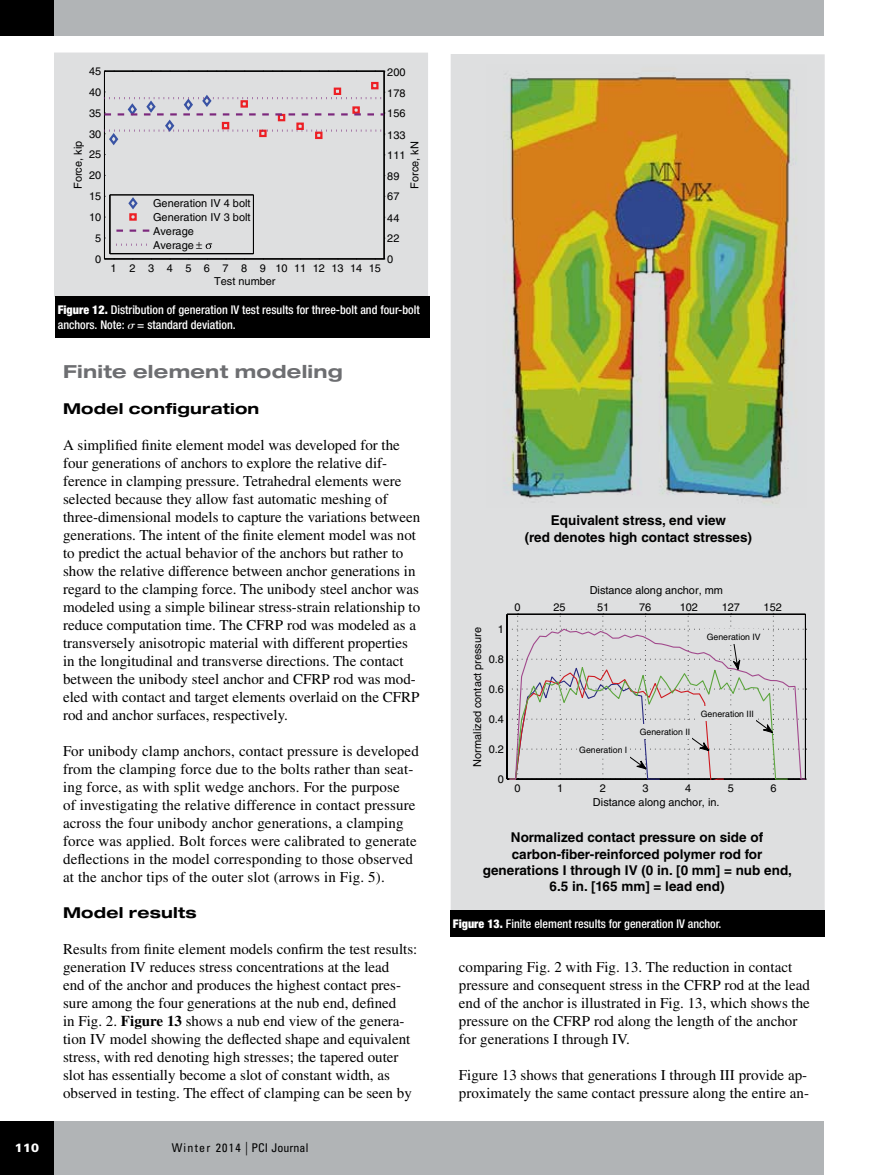
<style>
.page{position:relative;width:878px;height:1175px;background:#fff}
.page>*{position:absolute;margin:0;border:0;box-sizing:border-box;transform-origin:0 0}
.t1{font:700 expanded 18px "Helvetica Neue LT Std";letter-spacing:.015em;color:#6d6e71;scale:1.06 1}
.t2{font:15px/18px "Times LT Std";color:#000}
.t3{font:700 expanded 15px "Helvetica Neue LT Std";letter-spacing:.015em;color:#000;scale:1.06 1}
.t4{font:700 13.5px/16.2px "Helvetica LT Std";color:#000;text-align:center}
.t5{font:500 condensed 12px/14.4px "Helvetica Neue LT Std";color:#fff}
.t6{font:condensed 12px "Univers LT Std";letter-spacing:.05em;color:#000}
.t7{font:900 12px "Univers LT Std";color:#fff}
.t8{font:10.95px/13.8px "Helvetica";color:#000}
.t9{font:10.95px "Helvetica LT Std";color:#000}
.t10{font:8.7px "Helvetica LT Std";color:#000}
.s1{font-weight:900}
.s2{font-weight:700}
.s3{font-weight:300;font-size:13.5px}
</style>
<div class="page">
<div style="left:0;top:0;width:824px;height:36px;background:#b1b4b6"></div>
<div style="left:0;top:1120px;width:824px;height:54px;background:#b1b4b6"></div>
<div style="left:0;top:1121px;width:53px;height:53px;background:#000"></div>
<div style="left:0;top:0;width:54px;height:36px;background:#000"></div>
<div style="left:450px;top:54px;width:374px;height:856px;background:#dedfe0"></div>
<div style="left:450px;top:910px;width:374px;height:26px;background:#000"></div>
<img style="left:504px;top:74px;width:293px;height:430px">
<hr style="left:506px;top:614px;width:1px;height:165px;background:#000">
<svg style="left:507px;top:614px;width:299px;height:166px"></svg>
<div style="left:577px;top:743px;width:52px;height:14px;background:#dedfe0"></div>
<div style="left:54px;top:52px;width:374px;height:245px;background:#dedfe0"></div>
<div style="left:104px;top:71px;width:280px;height:188px;border:1px solid #fff"></div>
<hr style="left:104px;top:259px;width:280px;height:1px;background:#000">
<hr style="left:104px;top:71px;width:1px;height:188px;background:#000">
<div style="left:334px;top:88px;width:7px;height:7px;border:2px solid #ed1f24"></div>
<div style="left:371px;top:82px;width:7px;height:7px;border:2px solid #ed1f24"></div>
<div style="left:110px;top:195px;width:144px;height:59px;border:1px solid #fff"></div>
<hr style="left:110px;top:195px;width:143px;height:1px;background:#000">
<hr style="left:110px;top:253px;width:143px;height:1px;background:#000">
<hr style="left:253px;top:195px;width:1px;height:59px;background:#000">
<hr style="left:110px;top:195px;width:1px;height:59px;background:#000">
<svg style="left:127px;top:195px;width:12px;height:15px"></svg>
<div style="left:129px;top:213px;width:8px;height:8px;border:2px solid #ed1f24"></div>
<svg style="left:116px;top:229px;width:33px;height:3px"></svg>
<svg style="left:116px;top:244px;width:31px;height:2px"></svg>
<hr style="left:104px;top:71px;width:280px;height:1px;background:#000">
<hr style="left:384px;top:71px;width:1px;height:188px;background:#000">
<svg style="left:104px;top:92px;width:281px;height:54px"></svg>
<div style="left:56px;top:297px;width:373px;height:41px;background:#000"></div>
<svg style="left:205px;top:243px;width:7px;height:6px"></svg>
<p class="t8" style="left:89px;top:64px;width:14px">45</p>
<p class="t8" style="left:387px;top:65px;width:20px">200</p>
<p class="t8" style="left:89px;top:85px;width:14px">40</p>
<p class="t8" style="left:387px;top:86px;width:20px">178</p>
<p class="t8" style="left:89px;top:106px;width:14px">35</p>
<p class="t8" style="left:387px;top:106px;width:20px">156</p>
<p class="t8" style="left:89px;top:127px;width:14px">30</p>
<p class="t8" style="left:387px;top:128px;width:20px">133</p>
<p class="t8" style="left:71px;top:189px;width:50px;rotate:-90deg">Force, kip</p>
<p class="t8" style="left:89px;top:148px;width:14px">25</p>
<p class="t8" style="left:89px;top:169px;width:14px">20</p>
<p class="t8" style="left:407px;top:189px;width:49px;rotate:-90deg">Force, kN</p>
<p class="t8" style="left:387px;top:148px;width:20px">111</p>
<p class="t8" style="left:387px;top:169px;width:14px">89</p>
<p class="t8" style="left:89px;top:189px;width:14px">15</p>
<p class="t8" style="left:89px;top:210px;width:14px">10</p>
<p class="t8" style="left:95px;top:231px;width:8px">5</p>
<p class="t8" style="left:153px;top:197px;width:99px">Generation IV 4 bolt<br>Generation IV 3 bolt<br>Average<br>Average</p>
<p class="t8" style="left:387px;top:189px;width:14px">67</p>
<p class="t8" style="left:387px;top:211px;width:14px">44</p>
<p class="t8" style="left:387px;top:231px;width:14px">22</p>
<p class="t8" style="left:95px;top:252px;width:8px">0</p>
<p class="t8" style="left:387px;top:252px;width:8px">0</p>
<p class="t8" style="left:111px;top:261px;width:272px">1 2 3 4 5 6 7 8 9 101112131415</p>
<p class="t8" style="left:214px;top:274px;width:63px">Test number</p>
<p class="t5" style="left:58px;top:303px;width:363px"><span class="s1">Figure 12.</span> Distribution of generation IV test results for three-bolt and four-bolt anchors. Note: = standard deviation.</p>
<p class="t1" style="left:63px;top:360px;width:265px">Finite element modeling</p>
<p class="t3" style="left:63px;top:399px;width:187px">Model configuration</p>
<p class="t2" style="left:63px;top:436px;width:359px">A simplified finite element model was developed for the four generations of anchors to explore the relative dif&shy;ference in clamping pressure. Tetrahedral elements were selected because they allow fast automatic meshing of three-dimensional models to capture the variations between generations. The intent of the finite element model was not to predict the actual behavior of the anchors but rather to show the relative difference between anchor generations in regard to the clamping force. The unibody steel anchor was modeled using a simple bilinear stress-strain relationship to reduce computation time. The CFRP rod was modeled as a transversely anisotropic material with different properties in the longitudinal and transverse directions. The contact between the unibody steel anchor and CFRP rod was mod&shy;eled with contact and target elements overlaid on the CFRP rod and anchor surfaces, respectively.</p>
<p class="t2" style="left:63px;top:742px;width:357px">For unibody clamp anchors, contact pressure is developed from the clamping force due to the bolts rather than seat&shy;ing force, as with split wedge anchors. For the purpose<br>of investigating the relative difference in contact pressure across the four unibody anchor generations, a clamping force was applied. Bolt forces were calibrated to generate deflections in the model corresponding to those observed at the anchor tips of the outer slot (arrows in Fig. 5).</p>
<p class="t3" style="left:63px;top:903px;width:128px">Model results</p>
<p class="t2" style="left:63px;top:940px;width:356px">Results from finite element models confirm the test results: generation IV reduces stress concentrations at the lead<br>end of the anchor and produces the highest contact pres&shy;sure among the four generations at the nub end, defined<br>in Fig. 2. <span class="s2">Figure 13</span> shows a nub end view of the genera&shy;tion IV model showing the deflected shape and equivalent stress, with red denoting high stresses; the tapered outer slot has essentially become a slot of constant width, as observed in testing. The effect of clamping can be seen by</p>
<p class="t7" style="left:15px;top:1140px;width:26px">110</p>
<p class="t6" style="left:172px;top:1140px;width:138px">Winter 2014 <span class="s3">|</span> PCI Journal</p>
<p class="t4" style="left:524px;top:512px;width:229px">Equivalent stress, end view<br>(red denotes high contact stresses)</p>
<p class="t9" style="left:498px;top:623px;width:8px">1</p>
<p class="t9" style="left:471px;top:766px;width:141px;rotate:-90deg">Normalized contact pressure</p>
<p class="t9" style="left:488px;top:653px;width:17px">0.8</p>
<p class="t9" style="left:488px;top:683px;width:17px">0.6</p>
<p class="t9" style="left:488px;top:713px;width:17px">0.4</p>
<p class="t9" style="left:488px;top:743px;width:17px">0.2</p>
<p class="t9" style="left:498px;top:773px;width:8px">0</p>
<p class="t9" style="left:589px;top:583px;width:135px">Distance along anchor, mm</p>
<p class="t10" style="left:706px;top:631px;width:56px">Generation IV</p>
<p class="t9" style="left:514px;top:601px;width:8px">0</p>
<p class="t9" style="left:553px;top:601px;width:14px">25</p>
<p class="t9" style="left:597px;top:601px;width:14px">51</p>
<p class="t9" style="left:639px;top:601px;width:14px">76</p>
<p class="t9" style="left:679px;top:601px;width:20px">102</p>
<p class="t9" style="left:721px;top:601px;width:20px">127</p>
<p class="t9" style="left:763px;top:601px;width:20px">152</p>
<p class="t10" style="left:579px;top:745px;width:50px">Generation I</p>
<p class="t10" style="left:639px;top:727px;width:52px">Generation II</p>
<p class="t10" style="left:700px;top:709px;width:55px">Generation III</p>
<p class="t9" style="left:514px;top:782px;width:8px">0</p>
<p class="t9" style="left:557px;top:782px;width:8px">1</p>
<p class="t9" style="left:599px;top:782px;width:8px">2</p>
<p class="t9" style="left:642px;top:782px;width:8px">3</p>
<p class="t9" style="left:685px;top:782px;width:8px">4</p>
<p class="t9" style="left:727px;top:782px;width:8px">5</p>
<p class="t9" style="left:770px;top:782px;width:8px">6</p>
<p class="t9" style="left:593px;top:795px;width:128px">Distance along anchor, in.</p>
<p class="t4" style="left:482px;top:829px;width:311px">Normalized contact pressure on side of carbon-fiber-reinforced polymer rod for generations I through IV (0 in. [0 mm] = nub end, 6.5 in. [165 mm] = lead end)</p>
<p class="t5" style="left:453px;top:916px;width:270px"><span class="s1">Figure 13.</span> Finite element results for generation IV anchor.</p>
<p class="t2" style="left:459px;top:958px;width:352px">comparing Fig. 2 with Fig. 13. The reduction in contact pressure and consequent stress in the CFRP rod at the lead end of the anchor is illustrated in Fig. 13, which shows the pressure on the CFRP rod along the length of the anchor for generations I through IV.</p>
<p class="t2" style="left:459px;top:1066px;width:351px">Figure 13 shows that generations I through III provide ap&shy;proximately the same contact pressure along the entire an-</p>
</div>
